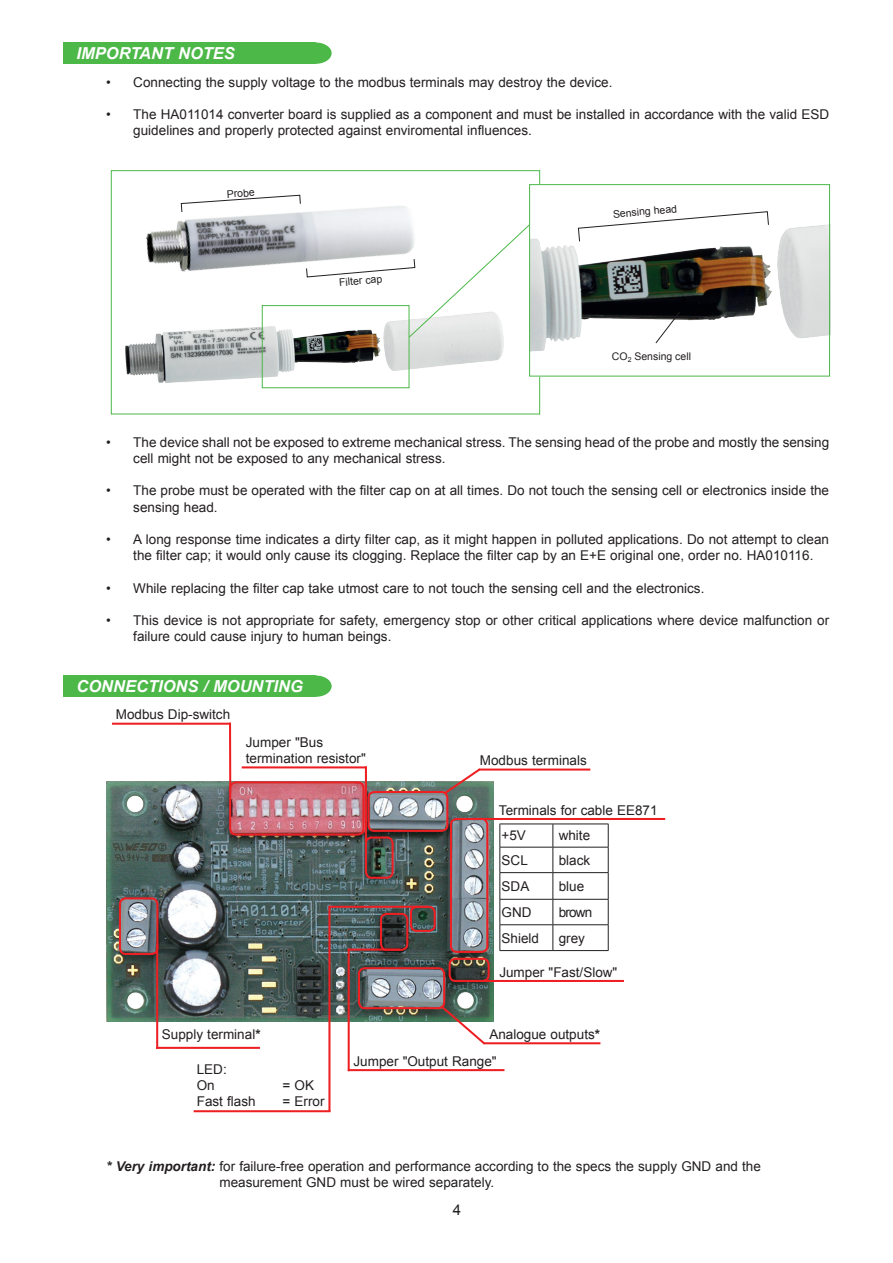
<style>
.page{position:relative;width:893px;height:1263px;background:#fff}
.page>*{position:absolute;margin:0;border:0;box-sizing:border-box;transform-origin:0 0}
.t1{font:italic 700 16.5px "Arial";color:#fff}
.t2{font:15px "Arial";color:#231f20}
.t3{font:13.5px/16.2px "Arial";color:#231f20}
.t4{font:10.5px "Arial";color:#231f20}
.s1{font-weight:700}
.s2{font-weight:700;font-style:italic}
</style>
<div class="page">
<img style="left:146px;top:206px;width:264px;height:66px">
<svg style="left:180px;top:194px;width:121px;height:19px"></svg>
<img style="left:110px;top:291px;width:394px;height:106px">
<div style="left:262px;top:305px;width:147px;height:83px;border:1px solid #4cb848"></div>
<svg style="left:306px;top:223px;width:223px;height:115px"></svg>
<img style="left:531px;top:224px;width:297px;height:128px">
<svg style="left:655px;top:311px;width:26px;height:33px"></svg>
<svg style="left:578px;top:211px;width:191px;height:31px"></svg>
<div style="left:529px;top:184px;width:301px;height:192px;border:1px solid #4cb848"></div>
<div style="left:64px;top:43px;width:252px;height:21px;background:#4cb848"></div>
<div style="left:300px;top:43px;width:32px;height:21px;background:#4cb848;border-radius:50%"></div>
<div style="left:300px;top:675px;width:32px;height:22px;background:#4cb848;border-radius:50%"></div>
<div style="left:64px;top:675px;width:252px;height:21px;background:#4cb848"></div>
<hr style="left:500px;top:924px;width:53px;height:1px;background:#231f20">
<svg style="left:500px;top:825px;width:1px;height:125px"></svg>
<hr style="left:553px;top:924px;width:55px;height:1px;background:#231f20">
<svg style="left:553px;top:825px;width:1px;height:125px"></svg>
<svg style="left:608px;top:824px;width:1px;height:126px"></svg>
<hr style="left:500px;top:950px;width:53px;height:1px;background:#231f20">
<hr style="left:553px;top:950px;width:55px;height:1px;background:#231f20">
<hr style="left:500px;top:824px;width:53px;height:1px;background:#231f20">
<hr style="left:553px;top:824px;width:55px;height:1px;background:#231f20">
<hr style="left:500px;top:847px;width:53px;height:1px;background:#231f20">
<hr style="left:553px;top:847px;width:55px;height:1px;background:#231f20">
<hr style="left:500px;top:872px;width:53px;height:1px;background:#231f20">
<hr style="left:553px;top:872px;width:55px;height:1px;background:#231f20">
<hr style="left:500px;top:899px;width:53px;height:1px;background:#231f20">
<hr style="left:553px;top:899px;width:55px;height:1px;background:#231f20">
<img style="left:106px;top:781px;width:388px;height:240px">
<svg style="left:439px;top:1003px;width:48px;height:42px"></svg>
<hr style="left:484px;top:1042px;width:116px;height:2px;background:#ee1f23">
<div style="left:358px;top:967px;width:87px;height:42px;border:2px solid #ee1f23;border-radius:6px"></div>
<hr style="left:456px;top:980px;width:168px;height:2px;background:#ee1f23">
<div style="left:380px;top:913px;width:28px;height:38px;border:2px solid #ee1f23;border-radius:6px"></div>
<div style="left:365px;top:836px;width:29px;height:43px;border:2px solid #ee1f23;border-radius:6px"></div>
<div style="left:450px;top:818px;width:38px;height:135px;border:2px solid #ee1f23;border-radius:6px"></div>
<hr style="left:473px;top:818px;width:192px;height:2px;background:#ee1f23">
<hr style="left:479px;top:768px;width:111px;height:2px;background:#ee1f23">
<div style="left:367px;top:791px;width:81px;height:41px;border:2px solid #ee1f23;border-radius:6px"></div>
<svg style="left:442px;top:768px;width:41px;height:28px"></svg>
<div style="left:229px;top:781px;width:135px;height:54px;border:2px solid #ee1f23;border-radius:6px"></div>
<hr style="left:112px;top:723px;width:119px;height:2px;background:#ee1f23">
<hr style="left:229px;top:723px;width:2px;height:70px;background:#ee1f23">
<div style="left:119px;top:897px;width:39px;height:58px;border:2px solid #ee1f23;border-radius:6px"></div>
<hr style="left:156px;top:944px;width:2px;height:105px;background:#ee1f23">
<hr style="left:156px;top:1047px;width:104px;height:2px;background:#ee1f23">
<div style="left:449px;top:958px;width:41px;height:24px;border:2px solid #ee1f23;border-radius:6px"></div>
<hr style="left:348px;top:948px;width:2px;height:123px;background:#ee1f23">
<hr style="left:348px;top:1069px;width:156px;height:2px;background:#ee1f23">
<hr style="left:194px;top:1110px;width:136px;height:2px;background:#ee1f23">
<hr style="left:348px;top:948px;width:52px;height:3px;background:#ee1f23">
<div style="left:410px;top:906px;width:26px;height:26px;border:2px solid #ee1f23;border-radius:6px"></div>
<hr style="left:328px;top:906px;width:2px;height:205px;background:#ee1f23">
<hr style="left:329px;top:906px;width:99px;height:2px;background:#ee1f23">
<hr style="left:365px;top:766px;width:2px;height:76px;background:#ee1f23">
<hr style="left:242px;top:766px;width:125px;height:2px;background:#ee1f23">
<p class="t1" style="left:77px;top:42px;width:160px">IMPORTANT NOTES</p>
<p class="t3" style="left:106px;top:74px;width:508px">• Connecting the supply voltage to the modbus terminals may destroy the device.</p>
<p class="t3" style="left:133px;top:106px;width:697px;text-indent:-27px">• The HA011014 converter board is supplied as a component and must be installed in accordance with the valid ESD guidelines and properly protected against enviromental influences.</p>
<p class="t4" style="left:226px;top:187px;width:30px;rotate:-4deg">Probe</p>
<p class="t4" style="left:339px;top:276px;width:45px;rotate:-5deg">Filter cap</p>
<p class="t4" style="left:612px;top:207px;width:66px;rotate:-5deg">Sensing head</p>
<p class="t4" style="left:612px;top:349px;width:81px">CO<sub>2</sub> Sensing cell</p>
<p class="t3" style="left:133px;top:434px;width:697px;text-indent:-27px">• The device shall not be exposed to extreme mechanical stress. The sensing head of the probe and mostly the sensing cell might not be exposed to any mechanical stress.</p>
<p class="t3" style="left:133px;top:483px;width:697px;text-indent:-27px">• The probe must be operated with the filter cap on at all times. Do not touch the sensing cell or electronics inside the sensing head.</p>
<p class="t3" style="left:133px;top:531px;width:697px;text-indent:-27px">• A long response time indicates a dirty filter cap, as it might happen in polluted applications. Do not attempt to clean the filter cap; it would only cause its clogging. Replace the filter cap by an E+E original one, order no. HA010116.</p>
<p class="t3" style="left:106px;top:580px;width:600px">• While replacing the filter cap take utmost care to not touch the sensing cell and the electronics.</p>
<p class="t3" style="left:133px;top:612px;width:697px;text-indent:-27px">• This device is not appropriate for safety, emergency stop or other critical applications where device malfunction or failure could cause injury to human beings.</p>
<p class="t1" style="left:77px;top:675px;width:228px">CONNECTIONS / MOUNTING</p>
<p class="t3" style="left:116px;top:707px;width:116px">Modbus Dip-switch</p>
<p class="t3" style="left:246px;top:734px;width:121px">Jumper "Bus termination resistor"</p>
<p class="t3" style="left:162px;top:1027px;width:100px">Supply terminal<span class="s1">*</span></p>
<p class="t3" style="left:480px;top:752px;width:108px">Modbus terminals</p>
<p class="t3" style="left:499px;top:802px;width:160px">Terminals for cable EE871</p>
<p class="t3" style="left:502px;top:828px;width:26px">+5V</p>
<p class="t3" style="left:559px;top:828px;width:33px">white</p>
<p class="t3" style="left:502px;top:852px;width:28px">SCL</p>
<p class="t3" style="left:559px;top:852px;width:33px">black</p>
<p class="t3" style="left:502px;top:878px;width:29px">SDA</p>
<p class="t3" style="left:559px;top:878px;width:27px">blue</p>
<p class="t3" style="left:502px;top:904px;width:31px">GND</p>
<p class="t3" style="left:559px;top:904px;width:35px">brown</p>
<p class="t3" style="left:502px;top:930px;width:39px">Shield</p>
<p class="t3" style="left:559px;top:930px;width:28px">grey</p>
<p class="t3" style="left:499px;top:964px;width:119px">Jumper "Fast/Slow"</p>
<p class="t3" style="left:489px;top:1027px;width:112px">Analogue outputs<span class="s1">*</span></p>
<p class="t3" style="left:197px;top:1061px;width:32px">LED:<br>On</p>
<p class="t3" style="left:283px;top:1077px;width:33px">= OK</p>
<p class="t3" style="left:197px;top:1094px;width:60px">Fast flash</p>
<p class="t3" style="left:283px;top:1094px;width:44px">= Error</p>
<p class="t3" style="left:353px;top:1053px;width:145px">Jumper "Output Range"</p>
<p class="t3" style="left:219px;top:1158px;width:543px;text-indent:-113px"><span class="s2">* Very important:</span> for failure-free operation and performance according to the specs the supply GND and the measurement GND must be wired separately.</p>
<p class="t2" style="left:453px;top:1200px;width:10px">4</p>
</div>
